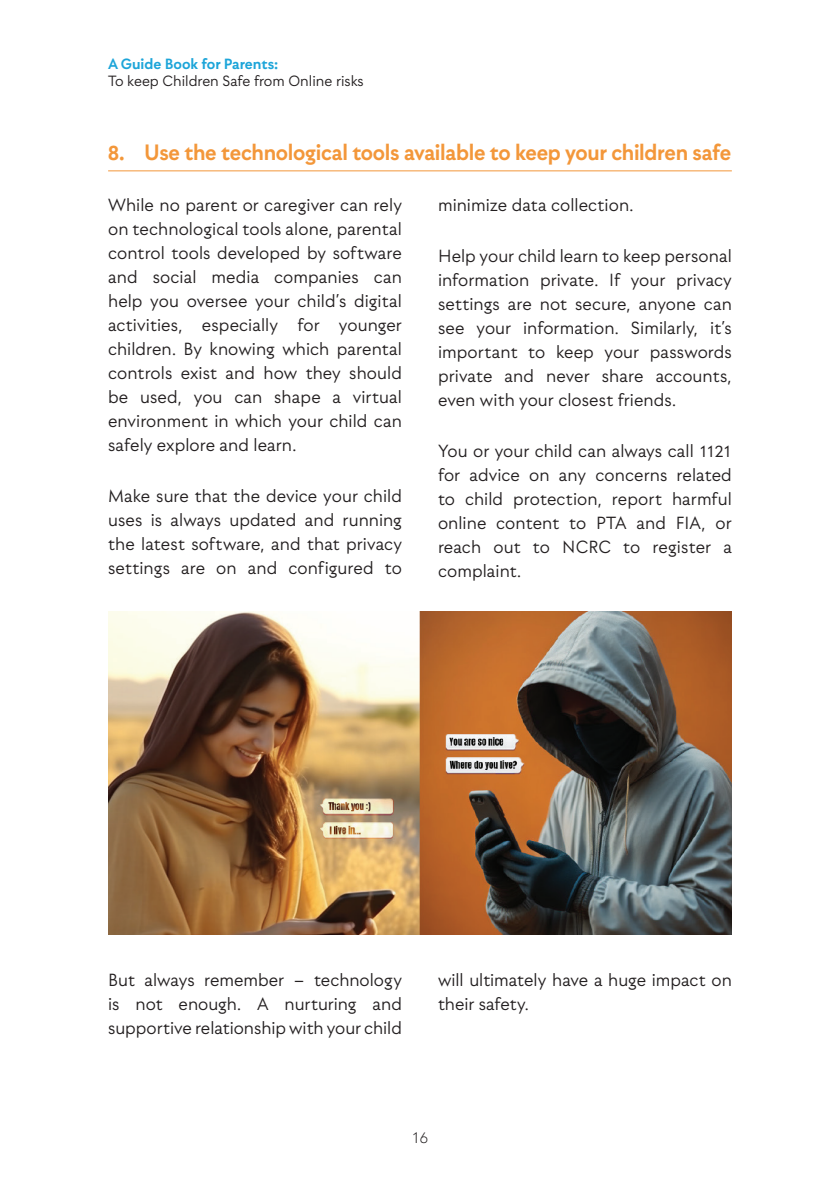
<style>
.page{position:relative;width:840px;height:1191px;background:#fff}
.page>*{position:absolute;margin:0;border:0;box-sizing:border-box;transform-origin:0 0}
.t1{font:700 24px "Utily";letter-spacing:-.015em;color:#f3973a;scale:.96 1}
.t2{font:19px/24px "Utily";letter-spacing:.005em;color:#231f20;text-align:justify}
.t3{font:300 18px "Utily";color:#231f20}
.t4{font:16px "Utily";color:#231f20}
.t5{font:700 16px "Utily";color:#1da5d9}
</style>
<div class="page">
<hr style="left:108px;top:170px;width:623px;height:1px;background:#f3973a">
<img style="left:108px;top:612px;width:623px;height:322px">
<p class="t5" style="left:108px;top:54px;width:172px">A Guide Book for Parents:</p>
<p class="t4" style="left:108px;top:71px;width:257px">To keep Children Safe from Online risks</p>
<p class="t1" style="left:108px;top:137px;width:650px">8. Use the technological tools available to keep your children safe</p>
<p class="t2" style="left:108px;top:192px;width:295px">While no parent or caregiver can rely on technological tools alone, parental control tools developed by software and social media companies can help you oversee your child’s digital activities, especially for younger children. By knowing which parental controls exist and how they should be used, you can shape a virtual environment in which your child can safely explore and learn.</p>
<p class="t2" style="left:108px;top:483px;width:295px">Make sure that the device your child uses is always updated and running the latest software, and that privacy settings are on and configured to</p>
<p class="t2" style="left:438px;top:192px;width:197px">minimize data collection.</p>
<p class="t2" style="left:438px;top:243px;width:295px">Help your child learn to keep personal information private. If your privacy settings are not secure, anyone can see your information. Similarly, it’s important to keep your passwords private and never share accounts, even with your closest friends.</p>
<p class="t2" style="left:438px;top:438px;width:295px">You or your child can always call 1121 for advice on any concerns related to child protection, report harmful online content to PTA and FIA, or reach out to NCRC to register a complaint.</p>
<p class="t2" style="left:108px;top:967px;width:295px">But always remember – technology is not enough. A nurturing and supportive relationship with your child</p>
<p class="t2" style="left:438px;top:967px;width:295px">will ultimately have a huge impact on their safety.</p>
<p class="t3" style="left:411px;top:1126px;width:18px">16</p>
</div>
